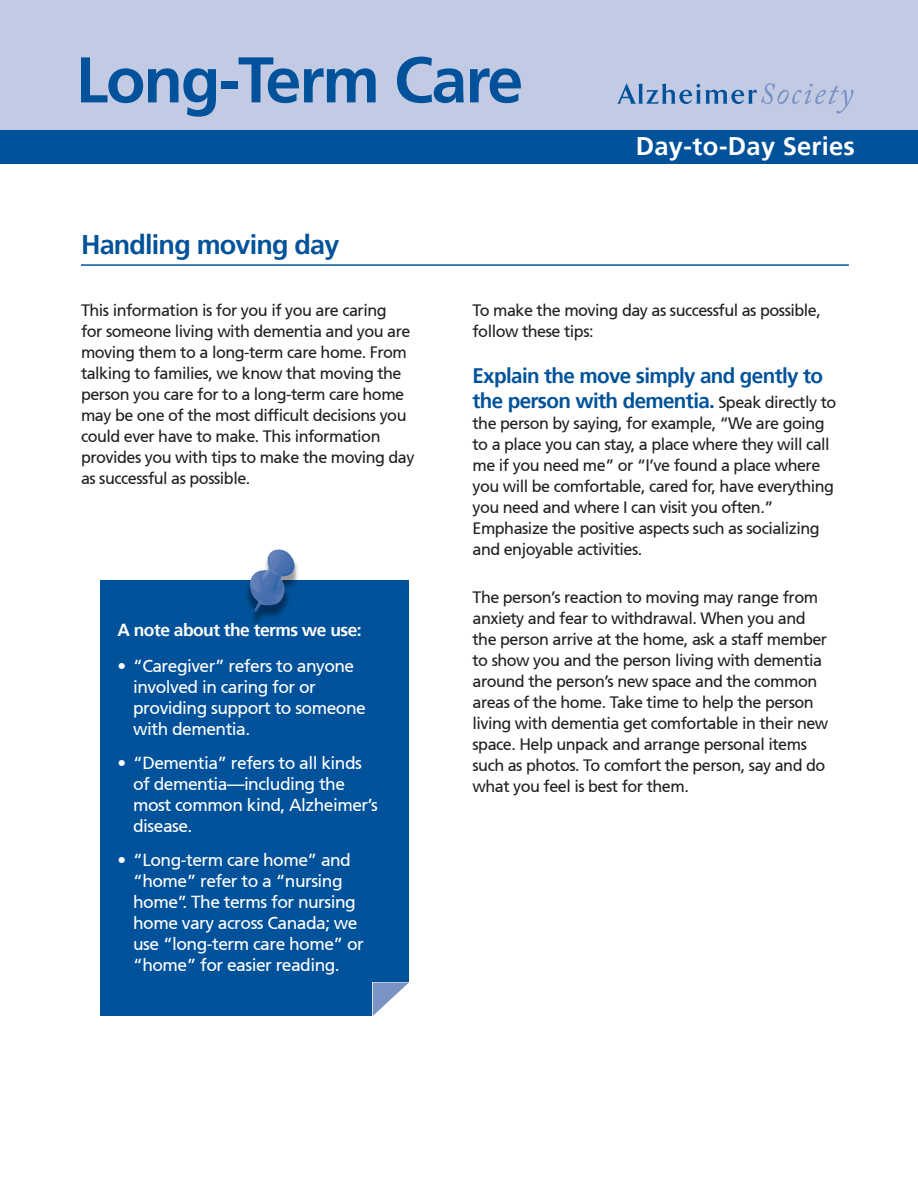
<style>
.page{position:relative;width:918px;height:1188px;background:#fff}
.page>*{position:absolute;margin:0;border:0;box-sizing:border-box;transform-origin:0 0}
.t1{font:700 64.5px "Frutiger 65";letter-spacing:-.03em;color:#01529a}
.Heading{font:700 27px "Frutiger 65";letter-spacing:-.03em;color:#01529a}
.t2{font:700 25.5px "Frutiger 65";letter-spacing:.01em;color:#fff}
.body_copy{font:700 21px/25.5px "Frutiger 65";letter-spacing:-.03em;color:#01529a}
.t3{font:17.4px/20.9px "Frutiger 55 Roman";letter-spacing:-.03em;color:#fff}
.t4{font:700 17.4px "Frutiger 65";letter-spacing:-.03em;color:#fff}
.body_copy-2{font:16.5px/21px "Frutiger 55 Roman";letter-spacing:-.03em;color:#231f20}
.s1{font-family:"Frutiger 55 Roman";font-weight:400;font-size:16.5px;color:#231f20}
</style>
<div class="page">
<div style="left:0;top:0;width:918px;height:131px;background:#c3cbe4"></div>
<div style="left:0;top:131px;width:918px;height:33px;background:#01529a"></div>
<svg style="left:617px;top:83px;width:236px;height:31px"></svg>
<div style="left:100px;top:580px;width:309px;height:436px;background:#01529a"></div>
<svg style="left:373px;top:982px;width:36px;height:34px"></svg>
<img style="left:246px;top:563px;width:52px;height:60px">
<img style="left:249px;top:549px;width:46px;height:63px">
<hr style="left:81px;top:264px;width:768px;height:2px;background:#01529a">
<p class="t1" style="left:76px;top:42px;width:449px">Long-Term Care</p>
<p class="Heading" style="left:81px;top:228px;width:260px">Handling moving day</p>
<p class="t2" style="left:636px;top:131px;width:221px">Day-to-Day Series</p>
<p class="body_copy-2" style="left:81px;top:300px;width:335px">This information is for you if you are caring<br>for someone living with dementia and you are moving them to a long-term care home. From talking to families, we know that moving the person you care for to a long-term care home may be one of the most difficult decisions you could ever have to make. This information provides you with tips to make the moving day as successful as possible.</p>
<p class="body_copy-2" style="left:472px;top:300px;width:350px">To make the moving day as successful as possible, follow these tips:</p>
<p class="body_copy" style="left:472px;top:363px;width:365px">Explain the move simply and gently to the person with dementia. <span class="s1">Speak directly to</span></p>
<p class="body_copy-2" style="left:473px;top:413px;width:363px">the person by saying, for example, “We are going to a place you can stay, a place where they will call me if you need me” or “I’ve found a place where you will be comfortable, cared for, have everything you need and where I can visit you often.” Emphasize the positive aspects such as socializing and enjoyable activities.</p>
<p class="body_copy-2" style="left:473px;top:587px;width:357px">The person’s reaction to moving may range from anxiety and fear to withdrawal. When you and the person arrive at the home, ask a staff member to show you and the person living with dementia around the person’s new space and the common areas of the home. Take time to help the person living with dementia get comfortable in their new space. Help unpack and arrange personal items such as photos. To comfort the person, say and do what you feel is best for them.</p>
<p class="t4" style="left:118px;top:619px;width:246px">A note about the terms we use:</p>
<p class="t3" style="left:133px;top:656px;width:234px;text-indent:-16px">• “Caregiver” refers to anyone involved in caring for or providing support to someone with dementia.</p>
<p class="t3" style="left:133px;top:753px;width:246px;text-indent:-16px">• “Dementia” refers to all kinds of dementia—including the most common kind, Alzheimer’s disease.</p>
<p class="t3" style="left:133px;top:850px;width:232px;text-indent:-16px">• “Long-term care home” and “home” refer to a “nursing home”. The terms for nursing home vary across Canada; we use “long-term care home” or “home” for easier reading.</p>
</div>
